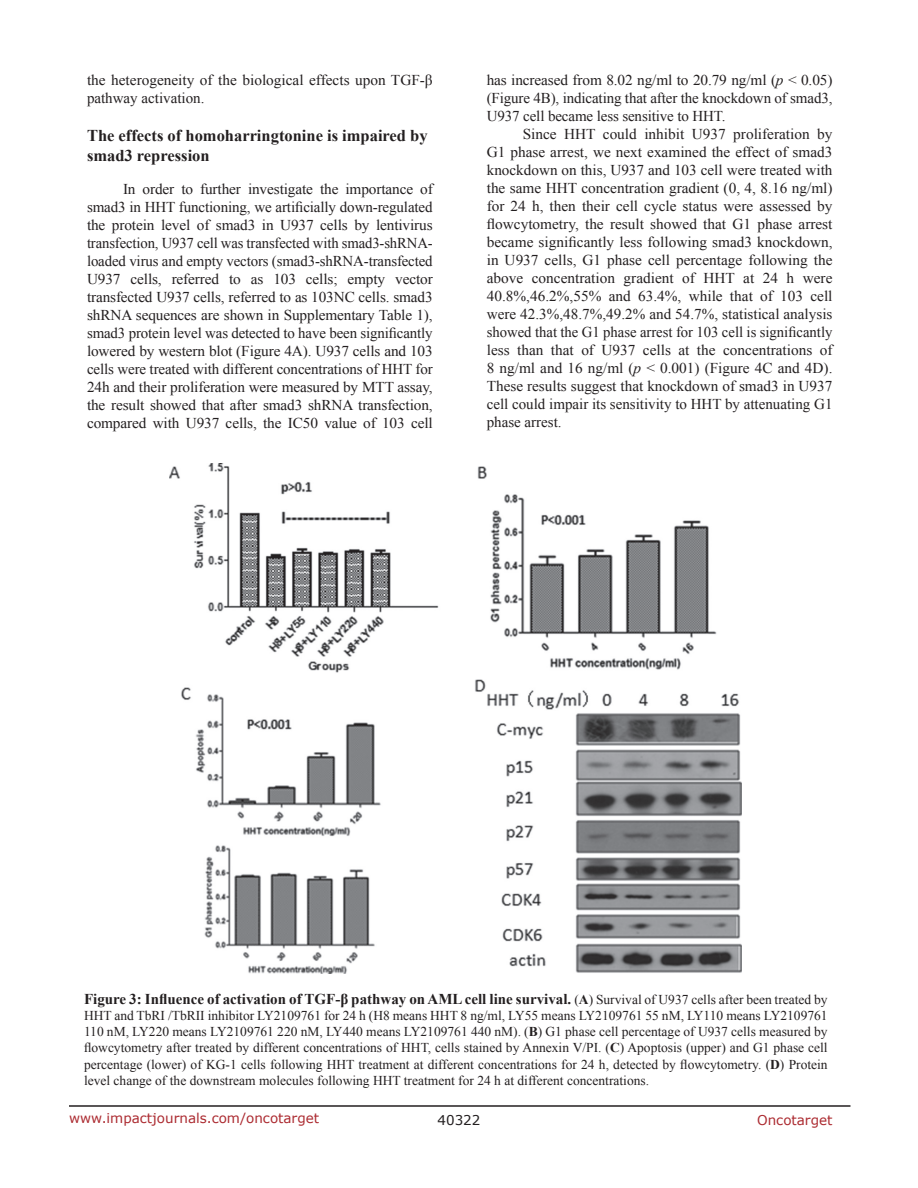
<style>
.page{position:relative;width:918px;height:1188px;background:#fff}
.page>*{position:absolute;margin:0;border:0;box-sizing:border-box;transform-origin:0 0}
.SubHeading_middle{font:700 16.5px/19.8px "Times New Roman";color:#231f20}
.BodyText{font:15px/18px "Times New Roman";color:#231f20;text-align:justify}
.FigureText{font:700 15px "Times New Roman";color:#231f20}
.FigureText-2{font:13.5px/16.2px "Times New Roman";color:#231f20;text-align:justify}
.t1{font:13.5px "Verdana";color:#ac2b31}
.t2{font:13.5px "Verdana";color:#231f20}
.s1{font-style:italic}
.s2{font-weight:400;font-size:13.5px}
.s3{font-size:13.5px}
.s4{font-weight:700}
</style>
<div class="page">
<hr style="left:69px;top:1105px;width:781px;height:2px;background:#231f20">
<img style="left:170px;top:463px;width:572px;height:511px">
<p class="BodyText" style="left:87px;top:71px;width:347px">the heterogeneity of the biological effects upon TGF-β pathway activation.</p>
<p class="SubHeading_middle" style="left:87px;top:125px;width:342px">The effects of homoharringtonine is impaired by smad3 repression</p>
<p class="BodyText" style="left:87px;top:180px;width:347px;text-indent:36px">In order to further investigate the importance of smad3 in HHT functioning, we artificially down-regulated the protein level of smad3 in U937 cells by lentivirus transfection, U937 cell was transfected with smad3-shRNA&shy;loaded virus and empty vectors (smad3-shRNA-transfected U937 cells, referred to as 103 cells; empty vector transfected U937 cells, referred to as 103NC cells. smad3 shRNA sequences are shown in Supplementary Table 1), smad3 protein level was detected to have been significantly lowered by western blot (Figure 4A). U937 cells and 103 cells were treated with different concentrations of HHT for 24h and their proliferation were measured by MTT assay, the result showed that after smad3 shRNA transfection, compared with U937 cells, the IC50 value of 103 cell</p>
<p class="BodyText" style="left:487px;top:71px;width:347px">has increased from 8.02 ng/ml to 20.79 ng/ml (<span class="s1">p</span> &lt; 0.05) (Figure 4B), indicating that after the knockdown of smad3, U937 cell became less sensitive to HHT.</p>
<p class="BodyText" style="left:487px;top:125px;width:347px;text-indent:36px">Since HHT could inhibit U937 proliferation by G1 phase arrest, we next examined the effect of smad3 knockdown on this, U937 and 103 cell were treated with the same HHT concentration gradient (0, 4, 8.16 ng/ml) for 24 h, then their cell cycle status were assessed by flowcytometry, the result showed that G1 phase arrest became significantly less following smad3 knockdown, in U937 cells, G1 phase cell percentage following the above concentration gradient of HHT at 24 h were 40.8%,46.2%,55% and 63.4%, while that of 103 cell were 42.3%,48.7%,49.2% and 54.7%, statistical analysis showed that the G1 phase arrest for 103 cell is significantly less than that of U937 cells at the concentrations of 8 ng/ml and 16 ng/ml (<span class="s1">p</span> &lt; 0.001) (Figure 4C and 4D).<br>These results suggest that knockdown of smad3 in U937 cell could impair its sensitivity to HHT by attenuating G1 phase arrest.</p>
<p class="FigureText" style="left:84px;top:988px;width:745px">Figure 3: Influence of activation of TGF-β pathway on AML cell line survival. <span class="s2">(</span><span class="s3">A</span><span class="s2">) Survival of U937 cells after been treated by</span></p>
<p class="FigureText-2" style="left:84px;top:1007px;width:745px">HHT and TbRI /TbRII inhibitor LY2109761 for 24 h (H8 means HHT 8 ng/ml, LY55 means LY2109761 55 nM, LY110 means LY2109761<br>110 nM, LY220 means LY2109761 220 nM, LY440 means LY2109761 440 nM). (<span class="s4">B</span>) G1 phase cell percentage of U937 cells measured by flowcytometry after treated by different concentrations of HHT, cells stained by Annexin V/PI. (<span class="s4">C</span>) Apoptosis (upper) and G1 phase cell percentage (lower) of KG-1 cells following HHT treatment at different concentrations for 24 h, detected by flowcytometry. (<span class="s4">D</span>) Protein level change of the downstream molecules following HHT treatment for 24 h at different concentrations.</p>
<p class="t1" style="left:69px;top:1109px;width:252px">www.impactjournals.com/oncotarget</p>
<p class="t2" style="left:438px;top:1111px;width:44px">40322</p>
<p class="t1" style="left:757px;top:1111px;width:77px">Oncotarget</p>
</div>
